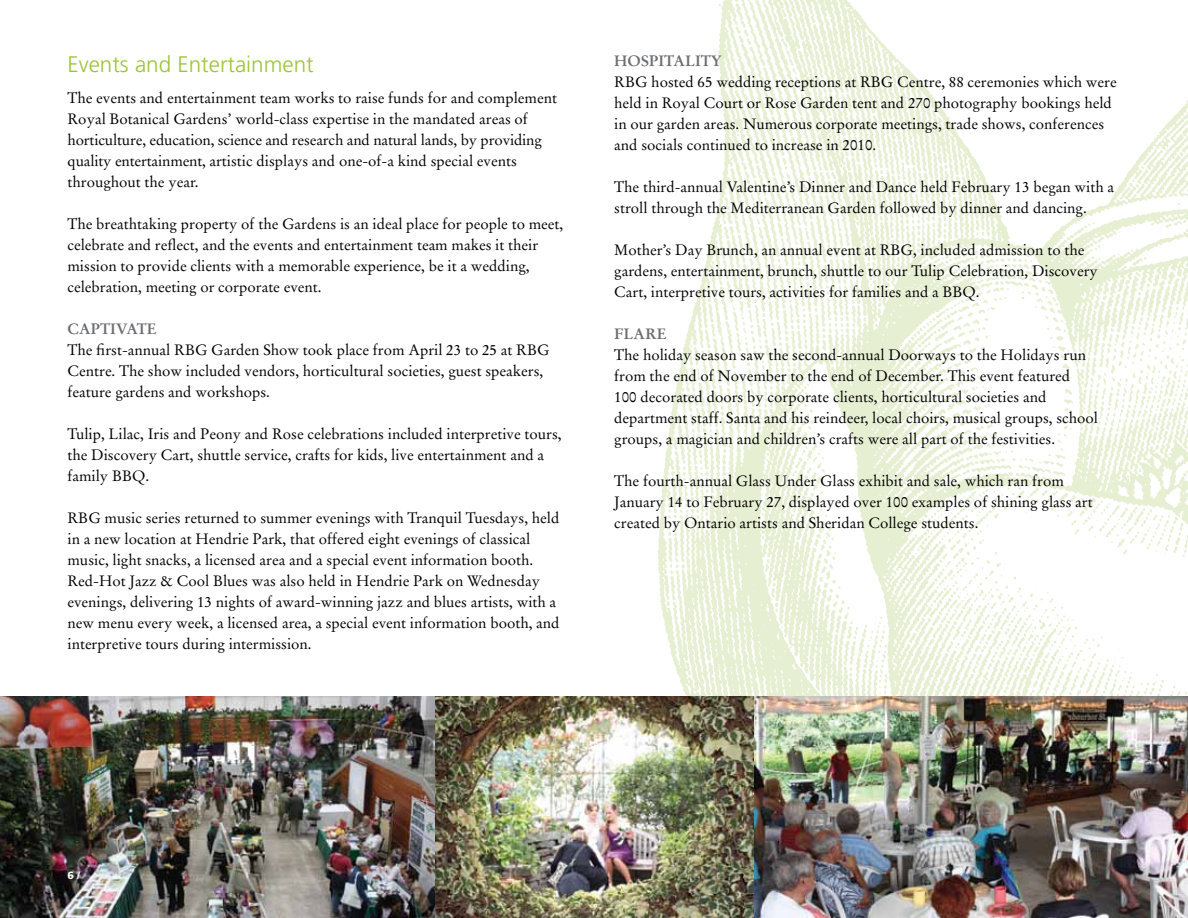
<style>
.page{position:relative;width:1188px;height:918px;background:#fff}
.page>*{position:absolute;margin:0;border:0;box-sizing:border-box;transform-origin:0 0}
.t1{font:300 22.5px "Frutiger";color:#9dc436}
.t2{font:15px/21px "Stempel Garamond";color:#000}
.t3{font:700 15px "Stempel Garamond";letter-spacing:.215em;color:#6d6e71}
.t4{font:900 10.5px "Frutiger";color:#fff}
</style>
<div class="page">
<img style="left:657px;top:0;width:531px;height:696px">
<img style="left:0;top:696px;width:1188px;height:222px">
<h1 class="t1" style="left:68px;top:51px;width:248px">Events and Entertainment</h1>
<p class="t2" style="left:68px;top:88px;width:491px">The events and entertainment team works to raise funds for and complement Royal Botanical Gardens’ world-class expertise in the mandated areas of horticulture, education, science and research and natural lands, by providing quality entertainment, artistic displays and one-of-a kind special events throughout the year.</p>
<p class="t2" style="left:68px;top:214px;width:497px">The breathtaking property of the Gardens is an ideal place for people to meet, celebrate and reflect, and the events and entertainment team makes it their mission to provide clients with a memorable experience, be it a wedding, celebration, meeting or corporate event.</p>
<p class="t3" style="left:68px;top:320px;width:91px">CAPTIVATE</p>
<p class="t2" style="left:68px;top:340px;width:484px">The first-annual RBG Garden Show took place from April 23 to 25 at RBG<br>Centre. The show included vendors, horticultural societies, guest speakers, feature gardens and workshops.</p>
<p class="t2" style="left:68px;top:424px;width:496px">Tulip, Lilac, Iris and Peony and Rose celebrations included interpretive tours, the Discovery Cart, shuttle service, crafts for kids, live entertainment and a family BBQ.</p>
<p class="t2" style="left:68px;top:508px;width:494px">RBG music series returned to summer evenings with Tranquil Tuesdays, held in a new location at Hendrie Park, that offered eight evenings of classical music, light snacks, a licensed area and a special event information booth.<br>Red-Hot Jazz &amp; Cool Blues was also held in Hendrie Park on Wednesday evenings, delivering 13 nights of award-winning jazz and blues artists, with a new menu every week, a licensed area, a special event information booth, and interpretive tours during intermission.</p>
<p class="t3" style="left:614px;top:51px;width:25px">HOSP</p>
<p class="t3" style="left:658px;top:51px;width:62px">ITALITY</p>
<p class="t2" style="left:614px;top:71px;width:504px">RBG hosted 65 wedding receptions at RBG Centre, 88 ceremonies which were held in Royal Court or Rose Garden tent and 270 photography bookings held in our garden areas. Numerous corporate meetings, trade shows, conferences and socials continued to increase in 2010.</p>
<p class="t2" style="left:614px;top:176px;width:501px">The third-annual Valentine’s Dinner and Dance held February 13 began with a stroll through the Mediterranean Garden followed by dinner and dancing.</p>
<p class="t2" style="left:614px;top:239px;width:485px">Mother’s Day Brunch, an annual event at RBG, included admission to the gardens, entertainment, brunch, shuttle to our Tulip Celebration, Discovery<br>Cart, interpretive tours, activities for families and a BBQ.</p>
<p class="t3" style="left:614px;top:324px;width:12px">FLAR</p>
<p class="t3" style="left:657px;top:324px;width:12px">E</p>
<p class="t2" style="left:614px;top:344px;width:485px">The holiday season saw the second-annual Doorways to the Holidays run from the end of November to the end of December. This event featured<br>100 decorated doors by corporate clients, horticultural societies and department staff. Santa and his reindeer, local choirs, musical groups, school groups, a magician and children’s crafts were all part of the festivities.</p>
<p class="t2" style="left:614px;top:470px;width:480px">The fourth-annual Glass Under Glass exhibit and sale, which ran from<br>January 14 to February 27, displayed over 100 examples of shining glass art created by Ontario artists and Sheridan College students.</p>
<p class="t4" style="left:68px;top:869px;width:14px">6 /</p>
</div>
